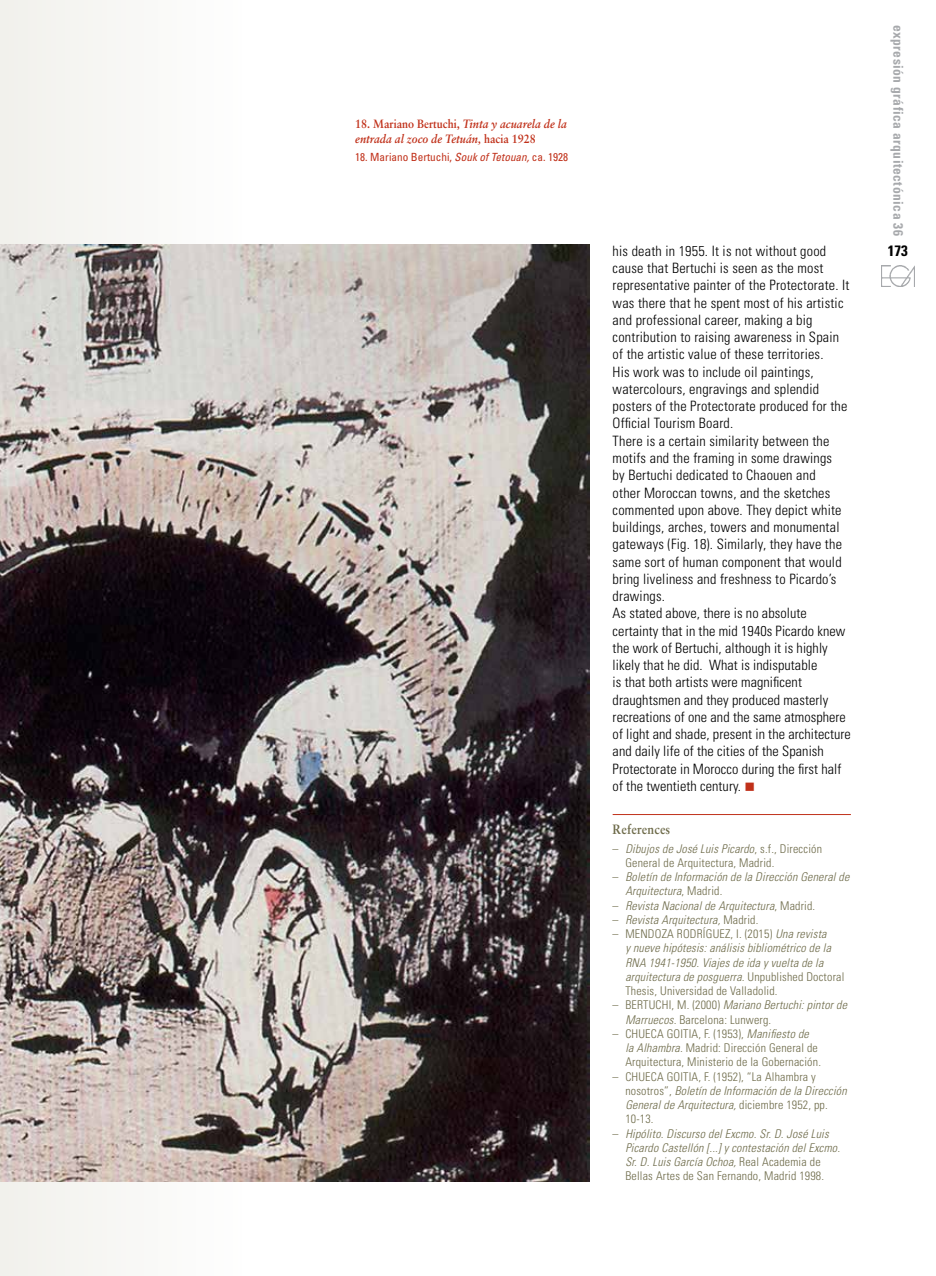
<style>
.page{position:relative;width:936px;height:1276px;background:#fff}
.page>*{position:absolute;margin:0;border:0;box-sizing:border-box;transform-origin:0 0}
.t1{font:700 condensed 15px "Univers";color:#000}
.t2{font:300 condensed 14.25px/17.2px "Univers";letter-spacing:.015em;color:#000}
.t3{font:700 condensed 13.5px "Univers";letter-spacing:.035em;color:#a7a9ac}
.t4{font:700 13.5px "Sabon";color:#6e6b4a;scale:.9 1}
.t5{font:italic 300 condensed 12px/14.2px "Univers";letter-spacing:.015em;color:#6e6b4a}
.t6{font:300 condensed 12px/14.2px "Univers";letter-spacing:.015em;color:#6e6b4a}
.t7{font:italic 700 12px/14.2px "Sabon";color:#c03019;scale:.9 1}
.t8{font:condensed 11.25px "Univers";color:#c03019}
.s1{font-style:normal}
.s2{font-style:italic}
.s3{color:#c03019}
</style>
<div class="page">
<img style="left:881px;top:265px;width:33px;height:21px">
<div style="left:0;top:0;width:242px;height:1276px;background:#f6f6f3"></div>
<hr style="left:612px;top:814px;width:238px;height:1px;background:#c03019">
<img style="left:0;top:244px;width:589px;height:937px">
<p class="t7" style="left:355px;top:117px;width:236px"><span class="s1">18. Mariano Bertuchi,</span> Tinta y acuarela de la entrada al zoco de Tetuán, <span class="s1">hacia 1928</span></p>
<p class="t8" style="left:355px;top:150px;width:214px">18. Mariano Bertuchi, <span class="s2">Souk of Tetouan,</span> ca. 1928</p>
<p class="t2" style="left:612px;top:242px;width:240px">his death in 1955. It is not without good cause that Bertuchi is seen as the most representative painter of the Protectorate. It was there that he spent most of his artistic and professional career, making a big contribution to raising awareness in Spain of the artistic value of these territories.<br>His work was to include oil paintings, watercolours, engravings and splendid posters of the Protectorate produced for the Official Tourism Board.<br>There is a certain similarity between the motifs and the framing in some drawings<br>by Bertuchi dedicated to Chaouen and<br>other Moroccan towns, and the sketches commented upon above. They depict white buildings, arches, towers and monumental gateways (Fig. 18). Similarly, they have the same sort of human component that would bring liveliness and freshness to Picardo’s drawings.<br>As stated above, there is no absolute certainty that in the mid 1940s Picardo knew the work of Bertuchi, although it is highly likely that he did. What is indisputable<br>is that both artists were magnificent draughtsmen and they produced masterly recreations of one and the same atmosphere of light and shade, present in the architecture and daily life of the cities of the Spanish Protectorate in Morocco during the first half of the twentieth century. <span class="s3">■</span></p>
<p class="t4" style="left:612px;top:821px;width:66px">References</p>
<p class="t6" style="left:625px;top:841px;width:198px;text-indent:-13px">– <span class="s2">Dibujos de José Luis Picardo</span>, s.f., Dirección<br>General de Arquitectura, Madrid.</p>
<p class="t5" style="left:625px;top:869px;width:225px;text-indent:-13px"><span class="s1">–</span> Boletín de Información de la Dirección General de<br>Arquitectura<span class="s1">, Madrid.</span></p>
<p class="t5" style="left:612px;top:898px;width:204px"><span class="s1">–</span> Revista Nacional de Arquitectura<span class="s1">, Madrid.</span></p>
<p class="t5" style="left:612px;top:912px;width:147px"><span class="s1">–</span> Revista Arquitectura, <span class="s1">Madrid.</span></p>
<p class="t6" style="left:612px;top:926px;width:30px">– Mendo</p>
<p class="t5" style="left:625px;top:926px;width:220px;text-indent:36px"><span class="s1">za Rodr íguez, I. (2015)</span> Una revista<br>y nueve hipótesis: análisis bibliométrico de la RNA 1941-1950. Viajes de ida y vuelta de la arquitectura de posguerra. <span class="s1">Unpublished Doctoral Thesis, Universidad de Valladolid.</span></p>
<p class="t6" style="left:625px;top:998px;width:223px;text-indent:-13px">– Bert uchi , M. (2000) <span class="s2">Mariano Bertuchi: pintor de<br>Marruecos.</span> Barcelona: Lunwerg.</p>
<p class="t6" style="left:612px;top:1026px;width:40px">– Chueca</p>
<p class="t6" style="left:666px;top:1026px;width:13px">Goitia</p>
<p class="t6" style="left:625px;top:1026px;width:197px;text-indent:73px">, F. (1953), <span class="s2">Manifiesto de<br>la Alhambra.</span> Madrid: Dirección General de<br>Arquitectura, Ministerio de la Gobernación.</p>
<p class="t6" style="left:612px;top:1069px;width:40px">– Chueca</p>
<p class="t6" style="left:666px;top:1069px;width:13px">Goitia</p>
<p class="t6" style="left:625px;top:1069px;width:223px;text-indent:73px">, F. (1952), “La Alhambra y nosotros”, <span class="s2">Boletín de Información de la Dirección<br>General de Arquitectura,</span> diciembre 1952, pp.<br>10-13.</p>
<p class="t5" style="left:625px;top:1126px;width:216px;text-indent:-13px"><span class="s1">–</span> Hipólito. Discurso del Excmo. Sr. D. José Luis Picardo Castellón [...] y contestación del Excmo.<br>Sr. D. Luis García Ochoa, <span class="s1">Real Academia de Bellas Artes de San Fernando, Madrid 1998.</span></p>
<p class="t3" style="left:906px;top:25px;width:213px;rotate:90deg">expresión gráfica arquitectónica 36</p>
<p class="t1" style="left:887px;top:242px;width:21px">173</p>
</div>
